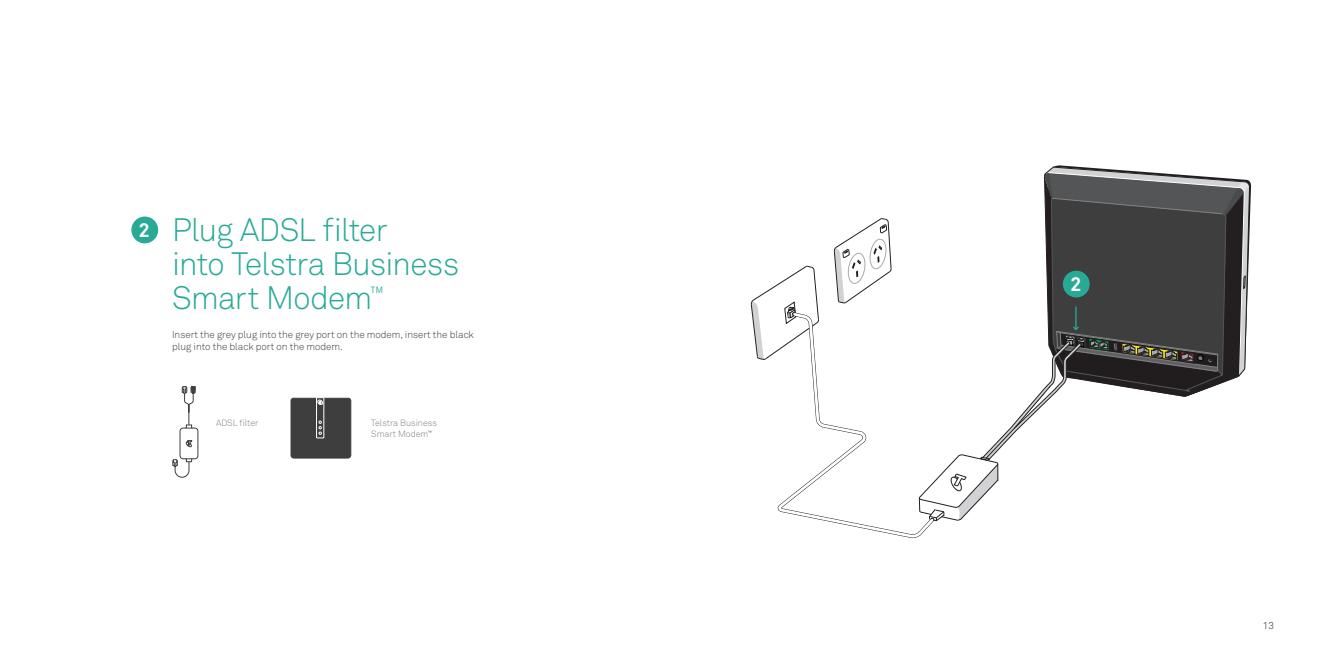
<style>
.page{position:relative;width:1333px;height:667px;background:#fff}
.page>*{position:absolute;margin:0;border:0;box-sizing:border-box;transform-origin:0 0}
.t1{font:300 32px/34px "Telstra Akkurat";letter-spacing:-.02em;color:#28aa96}
.t2{font:700 19.6px "Telstra Akkurat";color:#fff}
.t3{font:300 10px/12px "Telstra Akkurat";color:#3e3e3f}
.t4{font:300 10px "Telstra Akkurat";color:#231f20}
.t5{font:300 9px/11px "Telstra Akkurat";color:#808285}
</style>
<div class="page">
<svg style="left:777px;top:359px;width:156px;height:180px"></svg>
<svg style="left:750px;top:265px;width:69px;height:94px"></svg>
<svg style="left:833px;top:218px;width:58px;height:85px"></svg>
<svg style="left:290px;top:397px;width:61px;height:61px"></svg>
<div style="left:179px;top:427px;width:19px;height:32px;border:1px solid #3e3e3f;border-radius:3px"></div>
<svg style="left:173px;top:386px;width:23px;height:91px"></svg>
<svg style="left:918px;top:165px;width:333px;height:357px"></svg>
<div style="left:131px;top:216px;width:27px;height:27px;background:#28aa96;border-radius:50%"></div>
<h2 class="t2" style="left:139px;top:217px;width:12px">2</h2>
<h2 class="t1" style="left:172px;top:212px;width:288px">Plug ADSL filter<br>into Telstra Business<br>Smart Modem<sup>™</sup></h2>
<p class="t3" style="left:172px;top:328px;width:303px">Insert the grey plug into the grey port on the modem, insert the black plug into the black port on the modem.</p>
<p class="t5" style="left:216px;top:417px;width:44px">ADSL filter</p>
<p class="t5" style="left:371px;top:417px;width:67px">Telstra Business<br>Smart Modem<sup>™</sup></p>
<p class="t4" style="left:1262px;top:619px;width:13px">13</p>
</div>
